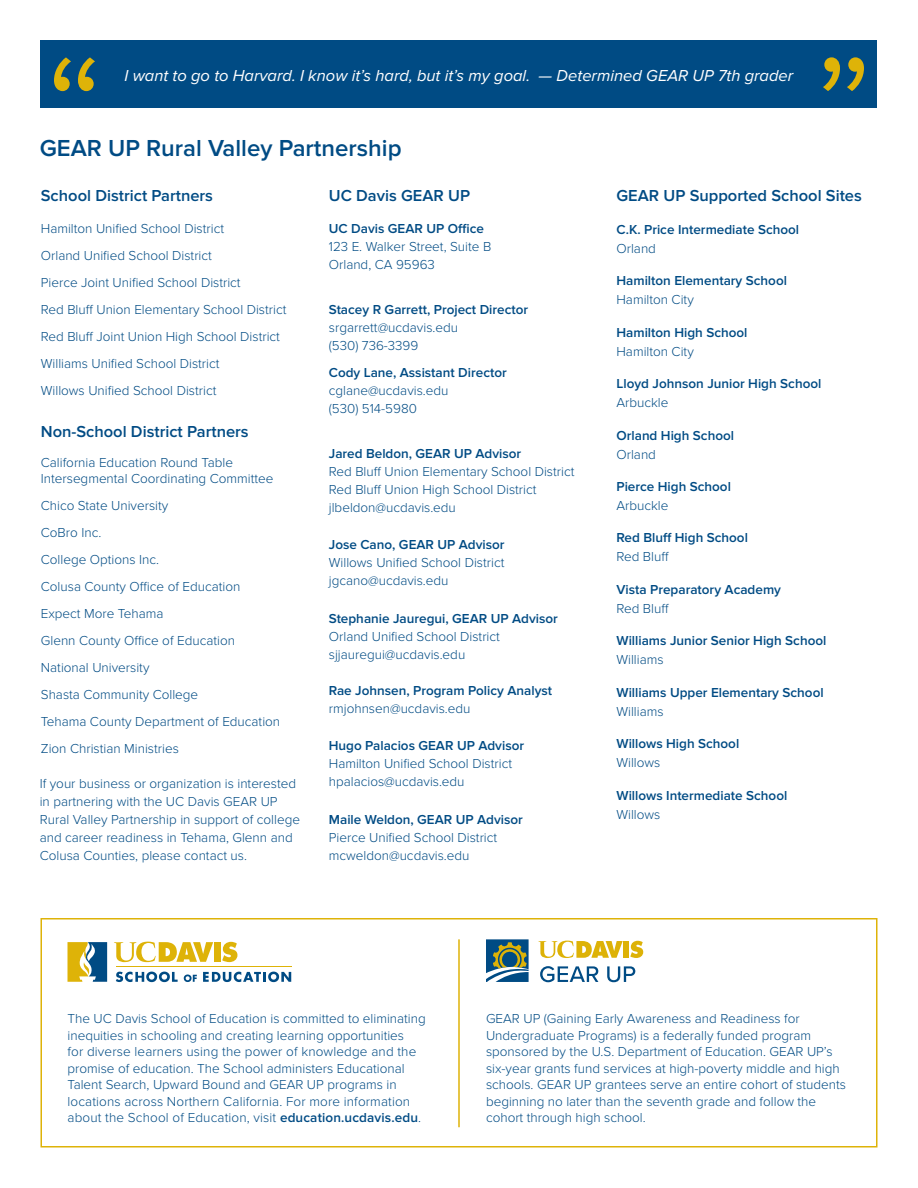
<style>
.page{position:relative;width:918px;height:1188px;background:#fff}
.page>*{position:absolute;margin:0;border:0;box-sizing:border-box;transform-origin:0 0}
.t1{font:600 24px "Proxima Nova";color:#004b84}
.t2{font:600 16.5px "Proxima Nova";color:#004b84}
.t3{font:italic 16.5px "Proxima Nova";color:#fff}
.t4{font:300 13.5px/27px "Proxima Nova";color:#004b84}
.t5{font:600 13.5px "Proxima Nova";color:#004b84}
.s1{font-weight:600}
</style>
<div class="page">
<div style="left:40px;top:918px;width:838px;height:230px;border:2px solid #deb308"></div>
<hr style="left:458px;top:939px;width:2px;height:188px;background:#deb308">
<svg style="left:222px;top:942px;width:15px;height:20px"></svg>
<div style="left:214px;top:942px;width:7px;height:20px;background:#deb308"></div>
<svg style="left:114px;top:941px;width:99px;height:21px"></svg>
<hr style="left:116px;top:966px;width:175px;height:1px;background:#deb308">
<svg style="left:116px;top:972px;width:62px;height:10px"></svg>
<svg style="left:184px;top:975px;width:13px;height:7px"></svg>
<svg style="left:203px;top:972px;width:88px;height:10px"></svg>
<svg style="left:68px;top:942px;width:39px;height:40px;background:#8a9769"></svg>
<div style="left:40px;top:40px;width:838px;height:68px;background:#004b84"></div>
<svg style="left:54px;top:57px;width:41px;height:34px"></svg>
<svg style="left:823px;top:57px;width:41px;height:34px"></svg>
<svg style="left:540px;top:966px;width:58px;height:16px"></svg>
<svg style="left:607px;top:966px;width:28px;height:16px"></svg>
<svg style="left:630px;top:941px;width:13px;height:17px"></svg>
<div style="left:623px;top:941px;width:6px;height:17px;background:#ddb207"></div>
<svg style="left:538px;top:940px;width:85px;height:18px"></svg>
<svg style="left:486px;top:939px;width:43px;height:43px;background:#517a7e"></svg>
<p class="t3" style="left:125px;top:66px;width:670px">I want to go to Harvard. I know it’s hard, but it’s my goal. — Determined GEAR UP 7th grader</p>
<h1 class="t1" style="left:40px;top:134px;width:363px">GEAR UP Rural Valley Partnership</h1>
<p class="t2" style="left:41px;top:186px;width:174px">School District Partners</p>
<p class="t4" style="left:41px;top:215px;width:247px">Hamilton Unified School District<br>Orland Unified School District<br>Pierce Joint Unified School District<br>Red Bluff Union Elementary School District Red Bluff Joint Union High School District Williams Unified School District<br>Willows Unified School District</p>
<p class="t2" style="left:41px;top:422px;width:209px">Non-School District Partners</p>
<p class="t4" style="left:41px;top:455px;width:234px;line-height:16.5px">California Education Round Table<br>Intersegmental Coordinating Committee</p>
<p class="t4" style="left:41px;top:493px;width:241px">Chico State University<br>CoBro Inc.<br>College Options Inc.<br>Colusa County Office of Education<br>Expect More Tehama<br>Glenn County Office of Education<br>National University<br>Shasta Community College<br>Tehama County Department of Education<br>Zion Christian Ministries</p>
<p class="t4" style="left:40px;top:775px;width:262px;line-height:18px">If your business or organization is interested in partnering with the UC Davis GEAR UP Rural Valley Partnership in support of college and career readiness in Tehama, Glenn and Colusa Counties, please contact us.</p>
<p class="t2" style="left:329px;top:186px;width:143px">UC Davis GEAR UP</p>
<p class="t5" style="left:329px;top:220px;width:157px">UC Davis GEAR UP Office</p>
<p class="t4" style="left:329px;top:238px;width:164px;line-height:18px">123 E. Walker Street, Suite B<br>Orland, CA 95963</p>
<p class="t5" style="left:329px;top:301px;width:201px">Stacey R Garrett, Project Director</p>
<p class="t4" style="left:329px;top:319px;width:131px;line-height:18px">srgarrett@ucdavis.edu (530) 736-3399</p>
<p class="t5" style="left:329px;top:364px;width:179px">Cody Lane, Assistant Director</p>
<p class="t4" style="left:329px;top:382px;width:121px;line-height:18px">cglane@ucdavis.edu (530) 514-5980</p>
<p class="t5" style="left:329px;top:445px;width:194px">Jared Beldon, GEAR UP Advisor</p>
<p class="t4" style="left:329px;top:463px;width:247px;line-height:18px">Red Bluff Union Elementary School District<br>Red Bluff Union High School District jlbeldon@ucdavis.edu</p>
<p class="t5" style="left:329px;top:537px;width:177px">Jose Cano, GEAR UP Advisor</p>
<p class="t4" style="left:329px;top:554px;width:177px;line-height:18px">Willows Unified School District jgcano@ucdavis.edu</p>
<p class="t5" style="left:329px;top:610px;width:231px">Stephanie Jauregui, GEAR UP Advisor</p>
<p class="t4" style="left:329px;top:628px;width:173px;line-height:18px">Orland Unified School District sjjauregui@ucdavis.edu</p>
<p class="t5" style="left:329px;top:682px;width:225px">Rae Johnsen, Program Policy Analyst</p>
<p class="t4" style="left:329px;top:695px;width:143px">rmjohnsen@ucdavis.edu</p>
<p class="t5" style="left:329px;top:738px;width:197px">Hugo Palacios GEAR UP Advisor</p>
<p class="t4" style="left:329px;top:755px;width:185px;line-height:18px">Hamilton Unified School District hpalacios@ucdavis.edu</p>
<p class="t5" style="left:329px;top:811px;width:196px">Maile Weldon, GEAR UP Advisor</p>
<p class="t4" style="left:329px;top:829px;width:170px;line-height:18px">Pierce Unified School District mcweldon@ucdavis.edu</p>
<p class="t2" style="left:616px;top:186px;width:247px">GEAR UP Supported School Sites</p>
<p class="t5" style="left:616px;top:221px;width:184px">C.K. Price Intermediate School</p>
<p class="t4" style="left:616px;top:235px;width:41px">Orland</p>
<p class="t5" style="left:616px;top:273px;width:172px">Hamilton Elementary School</p>
<p class="t4" style="left:616px;top:287px;width:79px">Hamilton City</p>
<p class="t5" style="left:616px;top:324px;width:133px">Hamilton High School</p>
<p class="t4" style="left:616px;top:338px;width:79px">Hamilton City</p>
<p class="t5" style="left:616px;top:376px;width:206px">Lloyd Johnson Junior High School</p>
<p class="t4" style="left:616px;top:389px;width:54px">Arbuckle</p>
<p class="t5" style="left:616px;top:427px;width:119px">Orland High School</p>
<p class="t4" style="left:616px;top:441px;width:41px">Orland</p>
<p class="t5" style="left:616px;top:479px;width:116px">Pierce High School</p>
<p class="t4" style="left:616px;top:492px;width:54px">Arbuckle</p>
<p class="t5" style="left:616px;top:530px;width:133px">Red Bluff High School</p>
<p class="t4" style="left:616px;top:544px;width:54px">Red Bluff</p>
<p class="t5" style="left:616px;top:582px;width:166px">Vista Preparatory Academy</p>
<p class="t4" style="left:616px;top:595px;width:54px">Red Bluff</p>
<p class="t5" style="left:616px;top:633px;width:211px">Williams Junior Senior High School</p>
<p class="t4" style="left:616px;top:647px;width:49px">Williams</p>
<p class="t5" style="left:616px;top:685px;width:209px">Williams Upper Elementary School</p>
<p class="t4" style="left:616px;top:698px;width:49px">Williams</p>
<p class="t5" style="left:616px;top:736px;width:124px">Willows High School</p>
<p class="t4" style="left:616px;top:750px;width:45px">Willows</p>
<p class="t5" style="left:616px;top:788px;width:172px">Willows Intermediate School</p>
<p class="t4" style="left:616px;top:801px;width:45px">Willows</p>
<p class="t4" style="left:68px;top:1011px;width:360px;line-height:16.5px">The UC Davis School of Education is committed to eliminating inequities in schooling and creating learning opportunities<br>for diverse learners using the power of knowledge and the promise of education. The School administers Educational Talent Search, Upward Bound and GEAR UP programs in locations across Northern California. For more information about the School of Education, visit <span class="s1">education.ucdavis.edu</span>.</p>
<p class="t4" style="left:486px;top:1011px;width:362px;line-height:16.5px">GEAR UP (Gaining Early Awareness and Readiness for Undergraduate Programs) is a federally funded program sponsored by the U.S. Department of Education. GEAR UP’s six-year grants fund services at high-poverty middle and high schools. GEAR UP grantees serve an entire cohort of students beginning no later than the seventh grade and follow the cohort through high school.</p>
</div>
